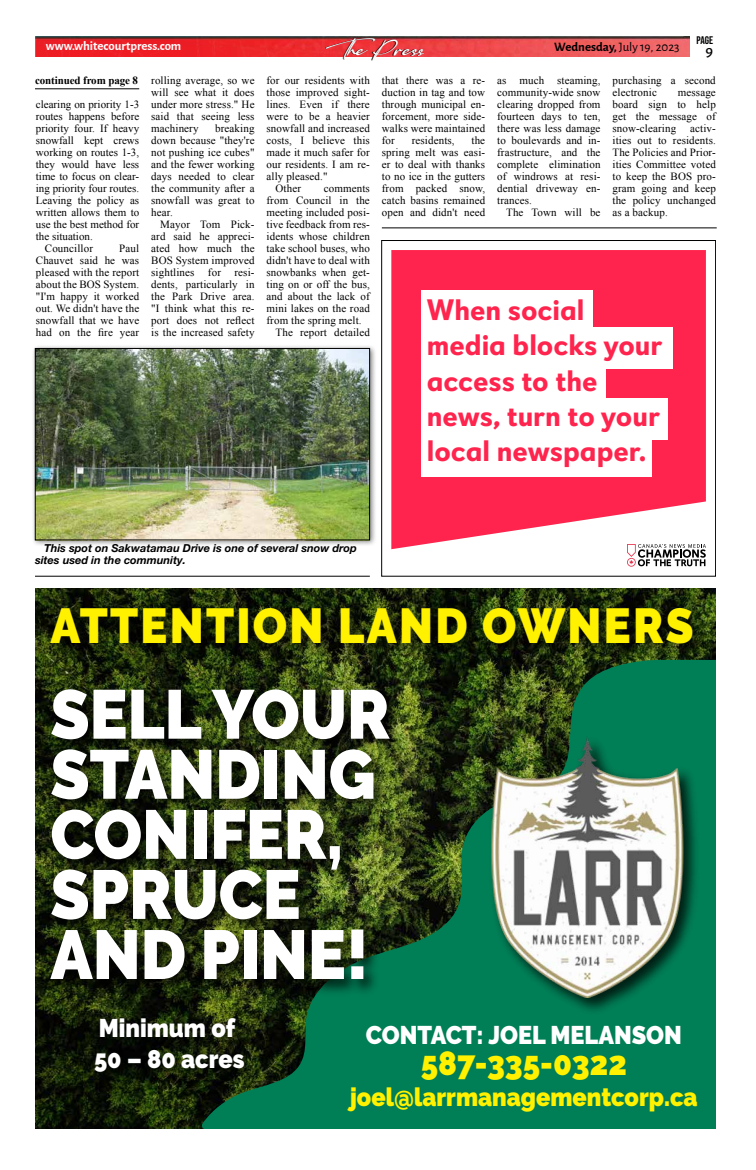
<style>
.page{position:relative;width:756px;height:1170px;background:#fff}
.page>*{position:absolute;margin:0;border:0;box-sizing:border-box;transform-origin:0 0}
.t1{font:900 68.9px/60px "Raleway";color:#fff;scale:.92 1}
.t2{font:900 48.9px "Raleway";letter-spacing:.05em;color:#fff100;scale:.92 1}
.t3{font:900 33.5px "Raleway";color:#fff100;scale:.92 1}
.t4{font:700 29.5px/35.4px "Champions";color:#ff244d}
.t5{font:28.6px "The Californication";color:#fff}
.t6{font:900 25.5px/30.6px "Raleway";color:#fff;scale:.92 1}
.t7{font:900 25.5px "Raleway";color:#fff100;scale:.92 1}
.t8{font:500 16.1px "Alegreya Sans";color:#000}
.t9{font:700 12.9px "Alegreya Sans";color:#fff}
.t10{font:12.9px "Alegreya Sans";color:#000}
.t11{font:11px/12px "Times New Roman";letter-spacing:.01em;color:#000;text-align:justify}
.t12{font:italic 700 11px/12px "Helvetica Neue LT Pro";color:#000}
.t13{font:700 11px "Times New Roman";letter-spacing:-.01em;color:#000}
.t14{font:11px "Bebas Neue";color:#000}
.s1{color:#000}
.s2{font-weight:700}
</style>
<div class="page">
<img style="left:36px;top:588px;width:679px;height:540px">
<svg style="left:201px;top:676px;width:514px;height:452px;background:#096d45"></svg>
<img style="left:43px;top:592px;width:672px;height:84px">
<img style="left:484px;top:729px;width:219px;height:290px">
<img style="left:491px;top:736px;width:192px;height:261px">
<img style="left:43px;top:671px;width:381px;height:360px">
<img style="left:87px;top:1007px;width:178px;height:89px">
<img style="left:35px;top:36px;width:654px;height:21px">
<hr style="left:35px;top:576px;width:335px;height:1px;background:#000">
<hr style="left:382px;top:227px;width:334px;height:1px;background:#000">
<div style="left:31px;top:344px;width:346px;height:203px;background:#000;opacity:.5"></div>
<img style="left:37px;top:350px;width:331px;height:188px">
<div style="left:35px;top:348px;width:335px;height:192px;border:1px solid #000"></div>
<hr style="left:35px;top:88px;width:104px;height:1px;background:#000">
<svg style="left:391px;top:250px;width:314px;height:299px;background:#ff4366"></svg>
<div style="left:421px;top:290px;width:172px;height:41px;background:#fff"></div>
<div style="left:421px;top:327px;width:251px;height:41px;background:#fff"></div>
<div style="left:421px;top:360px;width:185px;height:42px;background:#fff"></div>
<div style="left:421px;top:398px;width:246px;height:41px;background:#fff"></div>
<div style="left:421px;top:435px;width:230px;height:41px;background:#fff"></div>
<svg style="left:627px;top:544px;width:78px;height:22px"></svg>
<div style="left:381px;top:240px;width:334px;height:336px;border:1px solid #000"></div>
<p class="t9" style="left:46px;top:37px;width:137px">www.whitecourtpress.com</p>
<p class="t13" style="left:35px;top:73px;width:105px">continued from page 8</p>
<p class="t11" style="left:36px;top:98px;width:105px">clearing on priority 1-3</p>
<p class="t11" style="left:36px;top:110px;width:105px">routes happens before</p>
<p class="t11" style="left:36px;top:122px;width:105px">priority four. If heavy</p>
<p class="t11" style="left:36px;top:134px;width:105px">snowfall kept crews</p>
<p class="t11" style="left:36px;top:146px;width:105px">working on routes 1-3,</p>
<p class="t11" style="left:36px;top:158px;width:105px">they would have less</p>
<p class="t11" style="left:36px;top:170px;width:105px">time to focus on clear-</p>
<p class="t11" style="left:36px;top:182px;width:105px">ing priority four routes.</p>
<p class="t11" style="left:36px;top:194px;width:105px">Leaving the policy as</p>
<p class="t11" style="left:36px;top:206px;width:105px">written allows them to</p>
<p class="t11" style="left:36px;top:218px;width:105px">use the best method for</p>
<p class="t11" style="left:36px;top:230px;width:58px">the situation.</p>
<p class="t11" style="left:45px;top:242px;width:50px">Councillor</p>
<p class="t11" style="left:36px;top:242px;width:105px;text-indent:83px">Paul Chauvet said he was pleased with the report about the BOS System. "I'm happy it worked out. We didn't have the snowfall that we have had on the fire year</p>
<p class="t11" style="left:151px;top:74px;width:105px">rolling average, so we will see what it does under more stress." He said that seeing less machinery</p>
<p class="t11" style="left:151px;top:122px;width:105px;text-indent:64px">breaking down because "they're not pushing ice cubes" and the fewer working days needed to clear the community after a snowfall was great to hear.</p>
<p class="t11" style="left:151px;top:218px;width:105px;text-indent:9px">Mayor Tom Pick&shy;ard said he appreci&shy;ated how much the BOS System improved sightlines for resi&shy;dents, particularly in the Park Drive area. "I think what this re&shy;port does not reflect is the increased safety</p>
<h3 class="t5" style="left:325px;top:33px;width:101px">The P<span class="s1">ress</span></h3>
<p class="t14" style="left:696px;top:34px;width:18px">PAGE</p>
<p class="t10" style="left:554px;top:38px;width:127px"><span class="s2">Wednesday,</span>July 19, 2023</p>
<h3 class="t8" style="left:705px;top:39px;width:9px">9</h3>
<p class="t11" style="left:266px;top:74px;width:105px">for our residents with</p>
<p class="t11" style="left:266px;top:86px;width:105px">those improved sight-</p>
<p class="t11" style="left:266px;top:98px;width:105px">lines. Even if there</p>
<p class="t11" style="left:266px;top:110px;width:105px">were to be a heavier</p>
<p class="t11" style="left:266px;top:122px;width:105px">snowfall and increased</p>
<p class="t11" style="left:266px;top:134px;width:105px">costs, I believe this</p>
<p class="t11" style="left:266px;top:146px;width:105px">made it much safer for</p>
<p class="t11" style="left:266px;top:158px;width:105px">our residents. I am re-</p>
<p class="t11" style="left:266px;top:170px;width:62px">ally pleased."</p>
<p class="t11" style="left:275px;top:182px;width:27px">Other</p>
<p class="t11" style="left:324px;top:182px;width:47px">comments</p>
<p class="t11" style="left:266px;top:194px;width:105px">from Council in the</p>
<p class="t11" style="left:266px;top:206px;width:105px">meeting included posi-</p>
<p class="t11" style="left:266px;top:218px;width:105px">tive feedback from res-</p>
<p class="t11" style="left:266px;top:230px;width:105px">idents whose children</p>
<p class="t11" style="left:266px;top:242px;width:105px">take school buses, who</p>
<p class="t11" style="left:266px;top:254px;width:105px">didn't have to deal with</p>
<p class="t11" style="left:266px;top:266px;width:105px">snowbanks when get-</p>
<p class="t11" style="left:266px;top:278px;width:105px">ting on or off the bus,</p>
<p class="t11" style="left:266px;top:290px;width:105px">and about the lack of</p>
<p class="t11" style="left:266px;top:302px;width:105px">mini lakes on the road</p>
<p class="t11" style="left:266px;top:314px;width:97px">from the spring melt.</p>
<p class="t11" style="left:275px;top:326px;width:96px">The report detailed</p>
<p class="t11" style="left:382px;top:74px;width:105px">that there was a re&shy;duction in tag and tow through municipal en&shy;forcement, more side&shy;walks were maintained for</p>
<p class="t11" style="left:382px;top:134px;width:105px;text-indent:90px">the spring melt was easi&shy;er to deal with thanks to no ice in the gutters from packed snow, catch basins remained open and didn't need</p>
<p class="t11" style="left:411px;top:134px;width:44px">residents,</p>
<p class="t11" style="left:497px;top:74px;width:105px">as much steaming, community-wide snow clearing dropped from fourteen days to ten, there was less damage to boulevards and in&shy;frastructure, and the complete elimination of windrows at resi&shy;dential driveway en&shy;trances.</p>
<p class="t11" style="left:506px;top:206px;width:96px">The Town will be</p>
<p class="t11" style="left:612px;top:74px;width:105px">purchasing a second electronic</p>
<p class="t11" style="left:612px;top:86px;width:105px;text-indent:65px">message board sign to help get the message of snow-clearing</p>
<p class="t11" style="left:612px;top:122px;width:105px;text-indent:78px">activ&shy;ities out to residents.<br>The Policies and Prior&shy;ities Committee voted to keep the BOS pro&shy;gram going and keep the policy unchanged as a backup.</p>
<h3 class="t4" style="left:426px;top:292px;width:237px">When social media blocks your access to the news, turn to your local newspaper.</h3>
<p class="t12" style="left:35px;top:542px;width:323px;text-indent:9px">This spot on Sakwatamau Drive is one of several snow drop sites used in the community.</p>
<h2 class="t2" style="left:50px;top:597px;width:700px">ATTENTION LAND OWNERS</h2>
<h1 class="t1" style="left:50px;top:684px;width:370px">SELL YOUR<br>STANDING<br>CONIFER,<br>SPRUCE<br>AND PINE!</h1>
<h3 class="t6" style="left:94px;top:1013px;width:165px">Minimum of<br>50 – 80 acres</h3>
<h3 class="t6" style="left:366px;top:1020px;width:345px">CONTACT: JOEL MELANSON</h3>
<h3 class="t3" style="left:421px;top:1043px;width:225px">587-335-0322</h3>
<h3 class="t7" style="left:350px;top:1081px;width:379px">joel@larrmanagementcorp.ca</h3>
</div>
